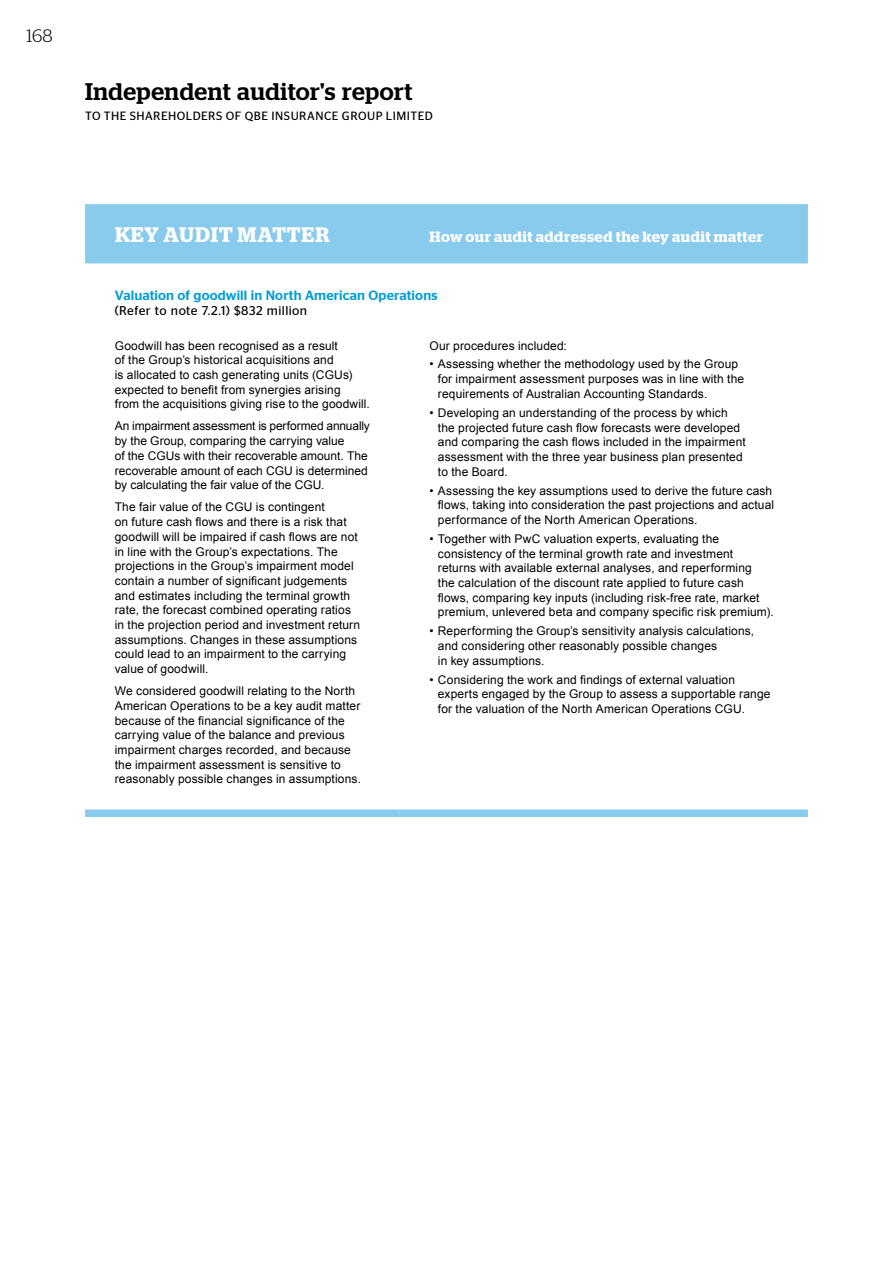
<style>
.page{position:relative;width:893px;height:1263px;background:#fff}
.page>*{position:absolute;margin:0;border:0;box-sizing:border-box;transform-origin:0 0}
.t1{font:500 24px "Stag";letter-spacing:.02em;color:#000}
.t2{font:600 21px "Stag";letter-spacing:.045em;color:#fff}
.t3{font:300 18px "Stag";color:#000}
.t4{font:600 15px "Stag";letter-spacing:.03em;color:#fff}
.t5{font:500 13.5px "Stag Sans";letter-spacing:.01em;color:#009dd8}
.t6{font:12.75px "Stag Sans";letter-spacing:.03em;color:#000}
.t7{font:12px/14.7px "Arial";letter-spacing:.01em;color:#000}
.t8{font:12px "Stag Sans";letter-spacing:.04em;color:#000}
</style>
<div class="page">
<div style="left:85px;top:204px;width:723px;height:59px;background:#89cbed"></div>
<div style="left:85px;top:809px;width:315px;height:8px;background:#89cbed"></div>
<div style="left:400px;top:809px;width:408px;height:8px;background:#89cbed"></div>
<h3 class="t3" style="left:27px;top:26px;width:27px">168</h3>
<h1 class="t1" style="left:85px;top:77px;width:329px">Independent auditor's report</h1>
<p class="t8" style="left:85px;top:109px;width:349px">TO THE SHAREHOLDERS OF QBE INSURANCE GROUP LIMITED</p>
<h2 class="t2" style="left:115px;top:222px;width:216px">KEY AUDIT MATTER</h2>
<p class="t4" style="left:429px;top:228px;width:335px">How our audit addressed the key audit matter</p>
<p class="t5" style="left:115px;top:288px;width:324px">Valuation of goodwill in North American Operations</p>
<p class="t6" style="left:115px;top:304px;width:194px">(Refer to note 7.2.1) $832 million</p>
<p class="t7" style="left:115px;top:338px;width:257px">Goodwill has been recognised as a result<br>of the Group’s historical acquisitions and<br>is allocated to cash generating units (CGUs) expected to benefit from synergies arising<br>from the acquisitions giving rise to the goodwill.</p>
<p class="t7" style="left:115px;top:419px;width:257px">An impairment assessment is performed annually by the Group, comparing the carrying value<br>of the CGUs with their recoverable amount. The recoverable amount of each CGU is determined by calculating the fair value of the CGU.</p>
<p class="t7" style="left:115px;top:500px;width:247px">The fair value of the CGU is contingent<br>on future cash flows and there is a risk that goodwill will be impaired if cash flows are not in line with the Group’s expectations. The projections in the Group’s impairment model contain a number of significant judgements and estimates including the terminal growth rate, the forecast combined operating ratios in the projection period and investment return assumptions. Changes in these assumptions could lead to an impairment to the carrying value of goodwill.</p>
<p class="t7" style="left:115px;top:684px;width:248px">We considered goodwill relating to the North American Operations to be a key audit matter because of the financial significance of the carrying value of the balance and previous impairment charges recorded, and because the impairment assessment is sensitive to reasonably possible changes in assumptions.</p>
<p class="t7" style="left:429px;top:338px;width:139px">Our procedures included:</p>
<p class="t7" style="left:438px;top:357px;width:308px;text-indent:-9px">• Assessing whether the methodology used by the Group for impairment assessment purposes was in line with the requirements of Australian Accounting Standards.</p>
<p class="t7" style="left:438px;top:405px;width:309px;text-indent:-9px">• Developing an understanding of the process by which the projected future cash flow forecasts were developed and comparing the cash flows included in the impairment assessment with the three year business plan presented to the Board.</p>
<p class="t7" style="left:438px;top:483px;width:338px;text-indent:-9px">• Assessing the key assumptions used to derive the future cash flows, taking into consideration the past projections and actual performance of the North American Operations.</p>
<p class="t7" style="left:438px;top:531px;width:337px;text-indent:-9px">• Together with PwC valuation experts, evaluating the consistency of the terminal growth rate and investment returns with available external analyses, and reperforming<br>the calculation of the discount rate applied to future cash flows, comparing key inputs (including risk-free rate, market premium, unlevered beta and company specific risk premium).</p>
<p class="t7" style="left:438px;top:624px;width:318px;text-indent:-9px">• Reperforming the Group’s sensitivity analysis calculations, and considering other reasonably possible changes<br>in key assumptions.</p>
<p class="t7" style="left:438px;top:672px;width:334px;text-indent:-9px">• Considering the work and findings of external valuation experts engaged by the Group to assess a supportable range for the valuation of the North American Operations CGU.</p>
</div>
